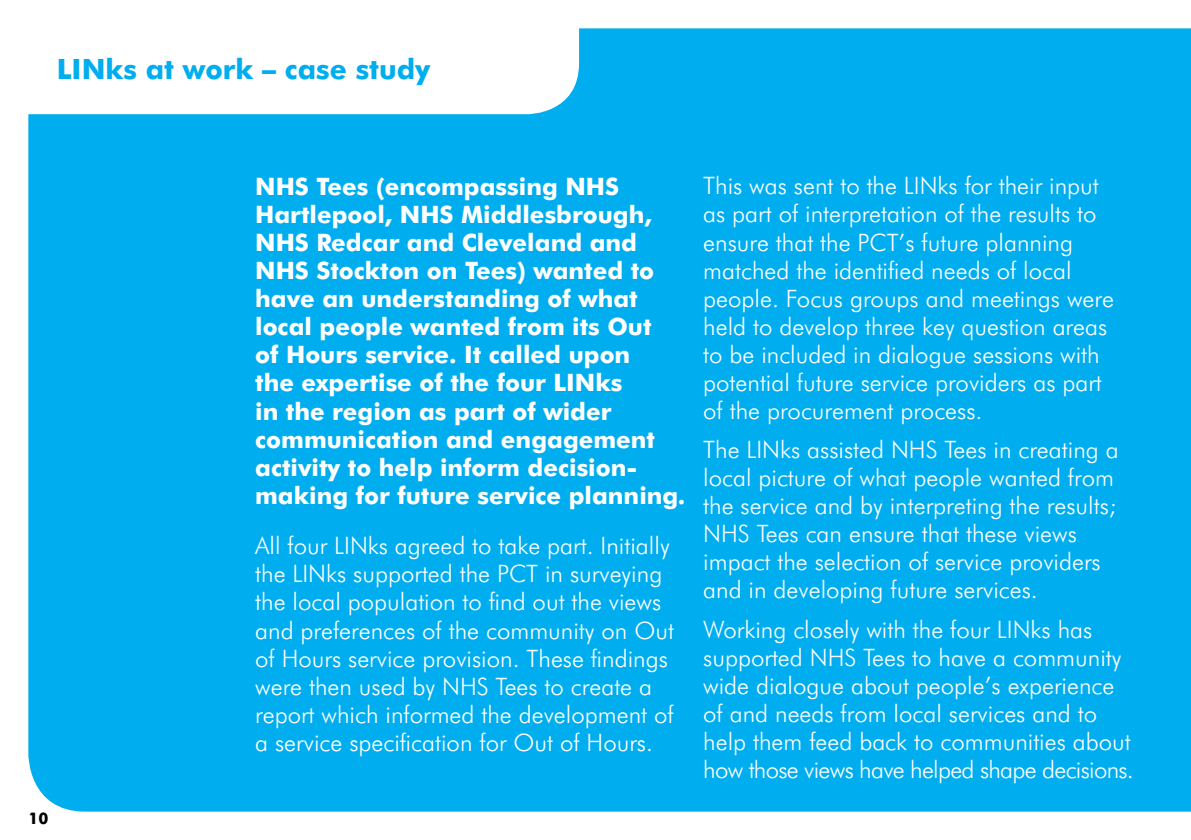
<style>
.page{position:relative;width:1191px;height:840px;background:#fff}
.page>*{position:absolute;margin:0;border:0;box-sizing:border-box;transform-origin:0 0}
.t1{font:700 28px "Futura BT";color:#00aeef}
.t2{font:300 24px/28px "Futura BT";color:#fff}
.t3{font:700 24px/28px "Futura BT";color:#fff}
.t4{font:700 16px "Futura BT";color:#000}
</style>
<div class="page">
<div style="left:28px;top:28px;width:1163px;height:783px;background:#00aeef"></div>
<svg style="left:28px;top:28px;width:551px;height:86px"></svg>
<p class="t1" style="left:57px;top:52px;width:375px">LINks at work – case study</p>
<p class="t4" style="left:28px;top:808px;width:21px">10</p>
<p class="t3" style="left:255px;top:172px;width:432px">NHS Tees (encompassing NHS<br>Hartlepool, NHS Middlesbrough,<br>NHS Redcar and Cleveland and<br>NHS Stockton on Tees) wanted to have an understanding of what local people wanted from its Out<br>of Hours service. It called upon<br>the expertise of the four LINks<br>in the region as part of wider communication and engagement activity to help inform decision&shy;making for future service planning.</p>
<p class="t2" style="left:255px;top:531px;width:420px">All four LINks agreed to take part. Initially the LINks supported the PCT in surveying the local population to find out the views and preferences of the community on Out of Hours service provision. These findings were then used by NHS Tees to create a report which informed the development of a service specification for Out of Hours.</p>
<p class="t2" style="left:703px;top:172px;width:412px">This was sent to the LINks for their input as part of interpretation of the results to ensure that the PCT’s future planning matched the identified needs of local people. Focus groups and meetings were held to develop three key question areas to be included in dialogue sessions with potential future service providers as part of the procurement process.</p>
<p class="t2" style="left:703px;top:435px;width:417px">The LINks assisted NHS Tees in creating a local picture of what people wanted from the service and by interpreting the results; NHS Tees can ensure that these views impact the selection of service providers and in developing future services.</p>
<p class="t2" style="left:703px;top:614px;width:432px">Working closely with the four LINks has supported NHS Tees to have a community wide dialogue about people’s experience of and needs from local services and to help them feed back to communities about how those views have helped shape decisions.</p>
</div>
